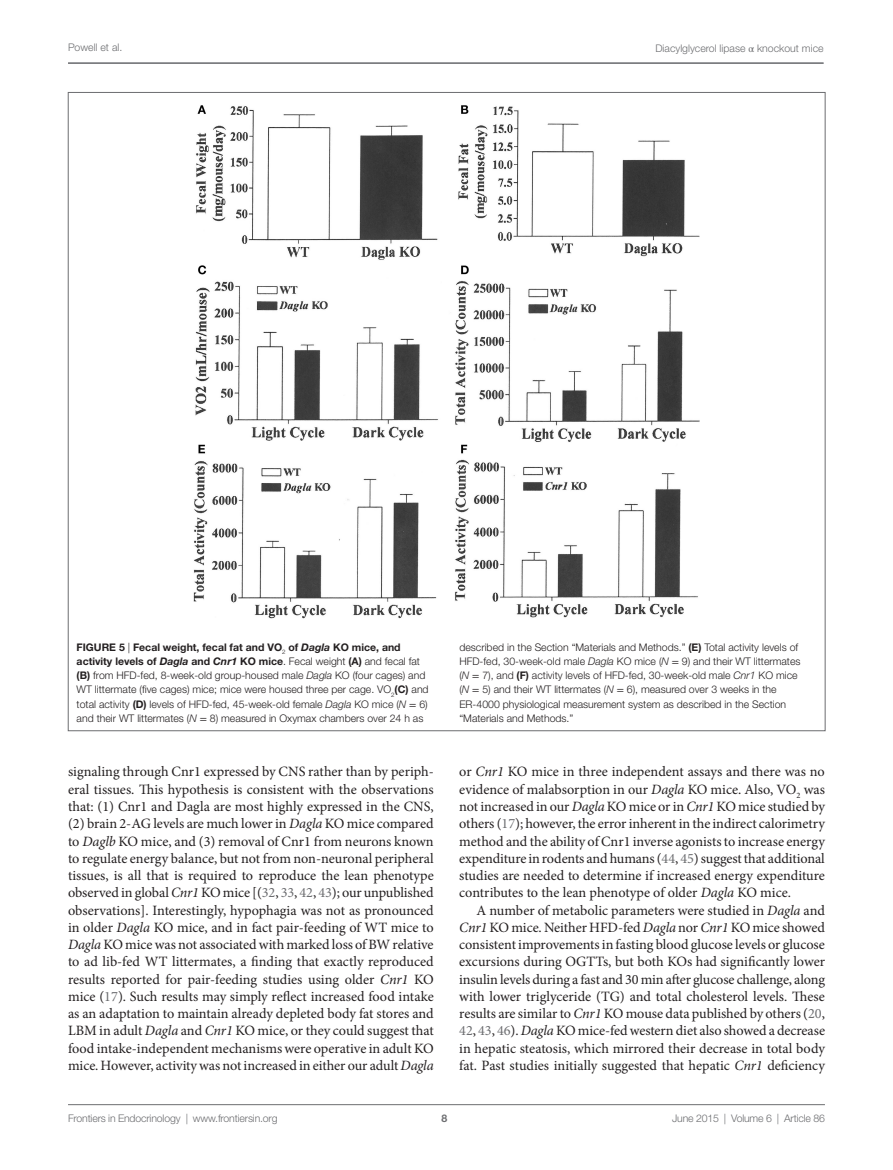
<style>
.page{position:relative;width:893px;height:1170px;background:#fff}
.page>*{position:absolute;margin:0;border:0;box-sizing:border-box;transform-origin:0 0}
.t1{font:14.25px/17.2px "Minion Pro";letter-spacing:-.005em;color:#231f20;text-align:justify}
.t2{font:300 10.5px/14.2px "Helvetica Neue LT Std";color:#231f20}
.t3{font:300 10.5px "Helvetica Neue LT Std";letter-spacing:-.015em;color:#6c6d70}
.t4{font:700 10.5px "Helvetica Neue LT Std";color:#6c6d70}
.s1{font-family:"STIX General";font-weight:400}
.s2{font-weight:700}
.s3{font-weight:700;font-style:italic}
.s4{font-style:italic}
.s5{color:#6c6d70}
</style>
<div class="page">
<hr style="left:68px;top:1104px;width:757px;height:1px;background:#6c6d70">
<hr style="left:68px;top:63px;width:756px;height:1px;background:#6c6d70">
<img style="left:193px;top:105px;width:507px;height:514px">
<p class="t3" style="left:68px;top:41px;width:56px">Powell et al.</p>
<p class="t3" style="left:655px;top:42px;width:170px">Diacylglycerol lipase <span class="s1">α</span> knockout mice</p>
<p class="t2" style="left:77px;top:639px;width:353px"><span class="s2">Figure 5</span> | <span class="s2">Fecal weight, fecal fat and VO</span><sub>2</sub> <span class="s2">of</span> <span class="s3">Dagla</span> <span class="s2">KO mice, and activity levels of</span> <span class="s3">Dagla</span> <span class="s2">and</span> <span class="s3">Cnr1</span> <span class="s2">KO mice</span>. Fecal weight <span class="s2">(A)</span> and fecal fat <span class="s2">(B)</span> from HFD-fed, 8-week-old group-housed male <span class="s4">Dagla</span> KO (four cages) and WT littermate (five cages) mice; mice were housed three per cage. VO<sub>2</sub><span class="s2">(C)</span> and total activity <span class="s2">(D)</span> levels of HFD-fed, 45-week-old female <span class="s4">Dagla</span> KO mice (<span class="s4">N</span> <span class="s1">=</span> 6) and their WT littermates (<span class="s4">N</span> <span class="s1">=</span> 8) measured in Oxymax chambers over 24 h as</p>
<p class="t2" style="left:459px;top:639px;width:343px">described in the Section “Materials and Methods.” <span class="s2">(E)</span> Total activity levels of HFD-fed, 30-week-old male <span class="s4">Dagla</span> KO mice (<span class="s4">N</span> <span class="s1">=</span> 9) and their WT littermates (<span class="s4">N</span> <span class="s1">=</span> 7), and <span class="s2">(F)</span> activity levels of HFD-fed, 30-week-old male <span class="s4">Cnr1</span> KO mice (<span class="s4">N</span> <span class="s1">=</span> 5) and their WT littermates (<span class="s4">N</span> <span class="s1">=</span> 6), measured over 3 weeks in the ER-4000 physiological measurement system as described in the Section “Materials and Methods.”</p>
<p class="t1" style="left:68px;top:763px;width:367px">signaling through Cnr1 expressed by CNS rather than by periph&shy;eral tissues. This hypothesis is consistent with the observations that: (1) Cnr1 and Dagla are most highly expressed in the CNS, (2) brain 2-AG levels are much lower in <span class="s4">Dagla</span> KO mice compared to <span class="s4">Daglb</span> KO mice, and (3) removal of Cnr1 from neurons known to regulate energy balance, but not from non-neuronal peripheral tissues, is all that is required to reproduce the lean phenotype observed in global <span class="s4">Cnr1</span> KO mice [(<span class="s5">32</span>, <span class="s5">33</span>, <span class="s5">42</span>, <span class="s5">43</span>); our unpublished observations]. Interestingly, hypophagia was not as pronounced in older <span class="s4">Dagla</span> KO mice, and in fact pair-feeding of WT mice to <span class="s4">Dagla</span> KO mice was not associated with marked loss of BW relative to ad lib-fed WT littermates, a finding that exactly reproduced results reported for pair-feeding studies using older <span class="s4">Cnr1</span> KO mice (<span class="s5">17</span>). Such results may simply reflect increased food intake as an adaptation to maintain already depleted body fat stores and LBM in adult <span class="s4">Dagla</span> and <span class="s4">Cnr1</span> KO mice, or they could suggest that food intake-independent mechanisms were operative in adult KO mice. However, activity was not increased in either our adult <span class="s4">Dagla</span></p>
<p class="t1" style="left:459px;top:763px;width:367px">or <span class="s4">Cnr1</span> KO mice in three independent assays and there was no evidence of malabsorption in our <span class="s4">Dagla</span> KO mice. Also, VO<sub>2</sub> was not increased in our <span class="s4">Dagla</span> KO mice or in <span class="s4">Cnr1</span> KO mice studied by others (<span class="s5">17</span>); however, the error inherent in the indirect calorimetry method and the ability of Cnr1 inverse agonists to increase energy expenditure in rodents and humans (<span class="s5">44</span>, <span class="s5">45</span>) suggest that additional studies are needed to determine if increased energy expenditure contributes to the lean phenotype of older <span class="s4">Dagla</span> KO mice.</p>
<p class="t1" style="left:459px;top:901px;width:367px;text-indent:17px">A number of metabolic parameters were studied in <span class="s4">Dagla</span> and <span class="s4">Cnr1</span> KO mice. Neither HFD-fed <span class="s4">Dagla</span> nor <span class="s4">Cnr1</span> KO mice showed consistent improvements in fasting blood glucose levels or glucose excursions during OGTTs, but both KOs had significantly lower insulin levels during a fast and 30 min after glucose challenge, along with lower triglyceride (TG) and total cholesterol levels. These results are similar to <span class="s4">Cnr1</span> KO mouse data published by others (<span class="s5">20</span>, <span class="s5">42</span>, <span class="s5">43</span>, <span class="s5">46</span>). <span class="s4">Dagla</span> KO mice-fed western diet also showed a decrease in hepatic steatosis, which mirrored their decrease in total body fat. Past studies initially suggested that hepatic <span class="s4">Cnr1</span> deficiency</p>
<p class="t3" style="left:68px;top:1111px;width:211px">Frontiers in Endocrinology | www.frontiersin.org</p>
<p class="t4" style="left:441px;top:1111px;width:7px">8</p>
<p class="t3" style="left:672px;top:1111px;width:154px">June 2015 | Volume 6 | Article 86</p>
</div>
